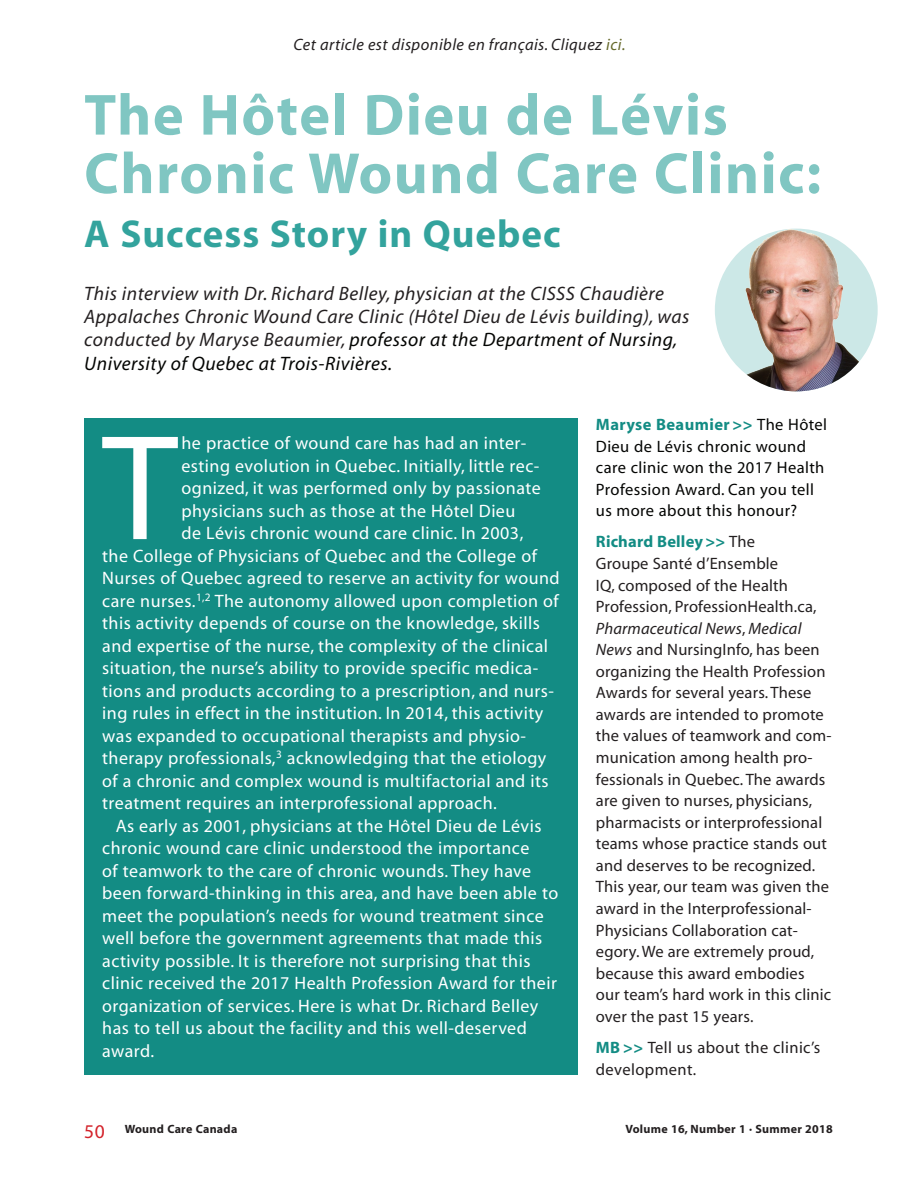
<style>
.page{position:relative;width:918px;height:1188px;background:#fff}
.page>*{position:absolute;margin:0;border:0;box-sizing:border-box;transform-origin:0 0}
.t1{font:151.5px "Myriad";color:#fff}
.t2{font:700 58.5px/58.5px "Myriad";letter-spacing:.025em;color:#80c6c2}
.t3{font:700 39px "Myriad";letter-spacing:.025em;color:#33a39d}
.t4{font:italic 19.5px/23.4px "Myriad";letter-spacing:.025em;color:#231f20}
.t5{font:18px "Myriad";letter-spacing:.025em;color:#fff}
.t6{font:16.5px/21.6px "Myriad";letter-spacing:.01em;color:#231f20}
.t7{font:16.5px/21.6px "Myriad";letter-spacing:.025em;color:#040503}
.t8{font:italic 16.5px "Myriad";letter-spacing:.025em;color:#231f20}
.t9{font:700 12px "Myriad";letter-spacing:.025em;color:#231f20}
.s1{color:#666a2c}
.s2{color:#040503}
.s3{font-weight:700;color:#138c84}
.s4{font-style:italic}
.s5{font-weight:400;font-size:19.5px;color:#d3222a}
</style>
<div class="page">
<div style="left:84px;top:418px;width:494px;height:657px;background:#138c84"></div>
<img style="left:715px;top:229px;width:163px;height:162px;border-radius:81px">
<p class="t8" style="left:294px;top:36px;width:333px">Cet article est disponible en français. Cliquez <span class="s1">ici.</span></p>
<h2 class="t2" style="left:84px;top:88px;width:738px">The Hôtel Dieu de Lévis<br>Chronic Wound Care Clinic:</h2>
<h3 class="t3" style="left:84px;top:214px;width:478px">A Success Story in Quebec</h3>
<p class="t4" style="left:84px;top:282px;width:607px">This interview with Dr. Richard Belley, physician at the CISSS Chaudière Appalaches Chronic Wound Care Clinic (Hôtel Dieu de Lévis building), was conducted by Maryse Beaumier, <span class="s2">professor at the Department of Nursing, University of Quebec at Trois-Rivières.</span></p>
<h1 class="t1" style="left:102px;top:413px;width:77px">T</h1>
<p class="t5" style="left:181px;top:434px;width:347px">he practice of wound care has had an inter-</p>
<p class="t5" style="left:181px;top:457px;width:359px">esting evolution in Quebec. Initially, little rec-</p>
<p class="t5" style="left:181px;top:479px;width:361px">ognized, it was performed only by passionate</p>
<p class="t5" style="left:181px;top:502px;width:335px">physicians such as those at the Hôtel Dieu</p>
<p class="t5" style="left:181px;top:524px;width:343px">de Lévis chronic wound care clinic. In 2003,</p>
<p class="t5" style="left:102px;top:547px;width:436px">the College of Physicians of Quebec and the College of</p>
<p class="t5" style="left:102px;top:569px;width:459px">Nurses of Quebec agreed to reserve an activity for wound</p>
<p class="t5" style="left:102px;top:592px;width:458px">care nurses.<sup>1,2</sup> The autonomy allowed upon completion of</p>
<p class="t5" style="left:102px;top:614px;width:439px">this activity depends of course on the knowledge, skills</p>
<p class="t5" style="left:102px;top:637px;width:447px">and expertise of the nurse, the complexity of the clinical</p>
<p class="t5" style="left:102px;top:659px;width:437px">situation, the nurse’s ability to provide specific medica-</p>
<p class="t5" style="left:102px;top:682px;width:453px">tions and products according to a prescription, and nurs-</p>
<p class="t5" style="left:102px;top:704px;width:443px">ing rules in effect in the institution. In 2014, this activity</p>
<p class="t5" style="left:102px;top:727px;width:425px">was expanded to occupational therapists and physio-</p>
<p class="t5" style="left:102px;top:749px;width:446px">therapy professionals,<sup>3</sup> acknowledging that the etiology</p>
<p class="t5" style="left:102px;top:772px;width:448px">of a chronic and complex wound is multifactorial and its</p>
<p class="t5" style="left:102px;top:794px;width:396px">treatment requires an interprofessional approach.</p>
<p class="t5" style="left:116px;top:817px;width:427px">As early as 2001, physicians at the Hôtel Dieu de Lévis</p>
<p class="t5" style="left:102px;top:839px;width:429px">chronic wound care clinic understood the importance</p>
<p class="t5" style="left:102px;top:862px;width:431px">of teamwork to the care of chronic wounds. They have</p>
<p class="t5" style="left:102px;top:884px;width:458px">been forward-thinking in this area, and have been able to</p>
<p class="t5" style="left:102px;top:907px;width:443px">meet the population’s needs for wound treatment since</p>
<p class="t5" style="left:102px;top:929px;width:442px">well before the government agreements that made this</p>
<p class="t5" style="left:102px;top:952px;width:430px">activity possible. It is therefore not surprising that this</p>
<p class="t5" style="left:102px;top:974px;width:456px">clinic received the 2017 Health Profession Award for their</p>
<p class="t5" style="left:102px;top:997px;width:438px">organization of services. Here is what Dr. Richard Belley</p>
<p class="t5" style="left:102px;top:1019px;width:426px">has to tell us about the facility and this well-deserved</p>
<p class="t5" style="left:102px;top:1042px;width:53px">award.</p>
<p class="t7" style="left:596px;top:414px;width:233px"><span class="s3">Maryse Beaumier &gt;&gt;</span> The Hôtel<br>Dieu de Lévis chronic wound care clinic won the 2017 Health<br>Profession Award. Can you tell us more about this honour?</p>
<p class="t6" style="left:596px;top:532px;width:237px"><span class="s3">Richard Belley&gt;&gt;</span> The<br>Groupe Santé d’Ensemble<br>IQ, composed of the Health<br>Profession, ProfessionHealth.ca,<br><span class="s4">Pharmaceutical News</span>, <span class="s4">Medical<br>News</span> and NursingInfo, has been organizing the Health Profession<br>Awards for several years. These awards are intended to promote the values of teamwork and com&shy;munication among health pro&shy;fessionals in Quebec. The awards are given to nurses, physicians, pharmacists or interprofessional teams whose practice stands out and deserves to be recognized.<br>This year, our team was given the award in the Interprofessional-<br>Physicians Collaboration cat&shy;egory. We are extremely proud, because this award embodies our team’s hard work in this clinic over the past 15 years.</p>
<p class="t6" style="left:596px;top:1037px;width:226px"><span class="s3">MB &gt;&gt;</span> Tell us about the clinic’s development.</p>
<p class="t9" style="left:84px;top:1123px;width:155px"><span class="s5">50</span> Wound Care Canada</p>
<p class="t9" style="left:625px;top:1123px;width:209px">Volume 16, Number 1 · Summer 2018</p>
</div>
